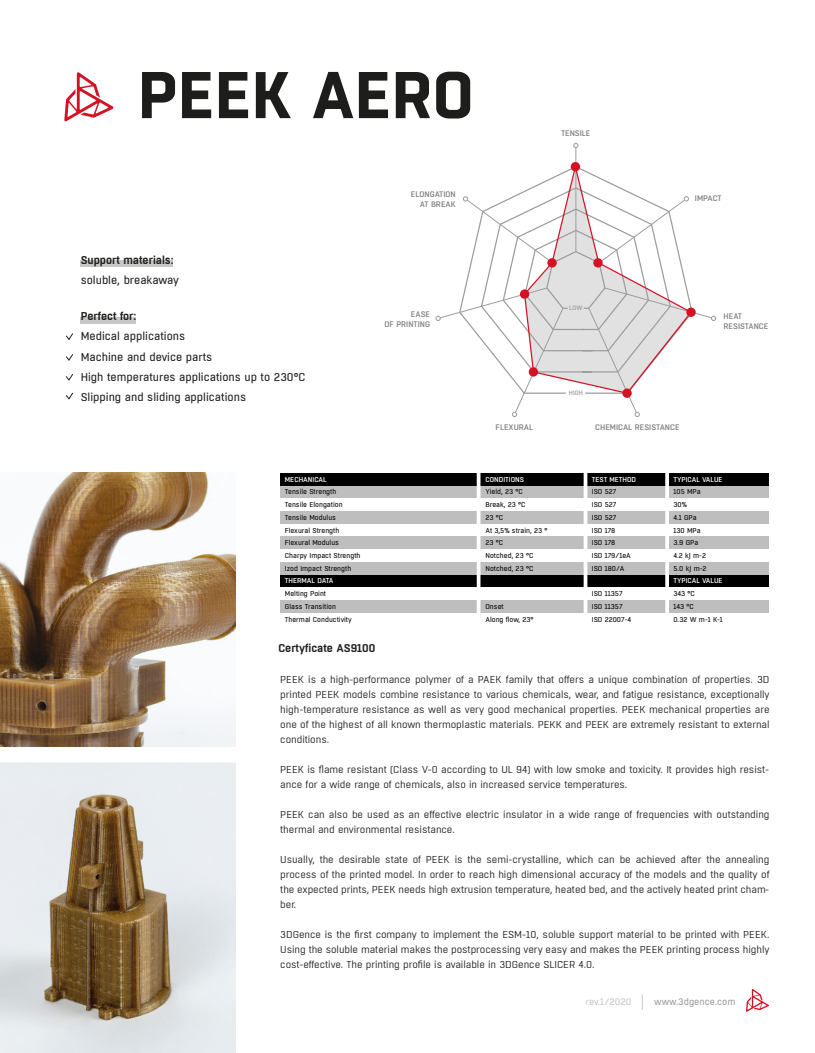
<style>
.page{position:relative;width:815px;height:1053px;background:#fff}
.page>*{position:absolute;margin:0;border:0;box-sizing:border-box;transform-origin:0 0}
.t1{font:700 65.75px "Boxed";color:#1d1d1b}
.t2{font:11.25px/20px "Boxed";color:#1d1d1b}
.t3{font:600 11.25px "Boxed";color:#1d1d1b}
.t4{font:10px/15px "Boxed";letter-spacing:-.005em;color:#1d1d1b;text-align:justify}
.t5{font:9.38px "Boxed";color:#9d9d9c}
.t6{font:9.38px "Boxed";color:#c6c6c6}
.t7{font:500 8px/9.6px "Boxed";color:#7f7f80;text-align:right}
.t8{font:7px "Boxed";color:#000}
.t9{font:500 7px "Boxed";color:#fff}
.t10{font:500 6.38px "Boxed";color:#9d9d9c}
</style>
<div class="page">
<svg style="left:746px;top:989px;width:23px;height:22px"></svg>
<svg style="left:642px;top:994px;width:1px;height:15px"></svg>
<img style="left:0;top:472px;width:236px;height:274px">
<div style="left:81px;top:317px;width:55px;height:6px;background:#c6c6c6"></div>
<svg style="left:66px;top:333px;width:7px;height:7px"></svg>
<div style="left:81px;top:260px;width:92px;height:7px;background:#c6c6c6"></div>
<svg style="left:66px;top:354px;width:7px;height:7px"></svg>
<svg style="left:66px;top:374px;width:7px;height:7px"></svg>
<svg style="left:66px;top:392px;width:7px;height:8px"></svg>
<div style="left:280px;top:473px;width:489px;height:12px;background:#000"></div>
<div style="left:280px;top:485px;width:489px;height:13px;background:#bebebe"></div>
<div style="left:280px;top:511px;width:489px;height:12px;background:#bebebe"></div>
<div style="left:280px;top:536px;width:489px;height:13px;background:#bebebe"></div>
<div style="left:280px;top:562px;width:489px;height:12px;background:#bebebe"></div>
<div style="left:280px;top:575px;width:489px;height:12px;background:#000"></div>
<div style="left:280px;top:600px;width:489px;height:13px;background:#bebebe"></div>
<hr style="left:477px;top:470px;width:3px;height:164px;background:#fff">
<hr style="left:584px;top:470px;width:3px;height:164px;background:#fff">
<hr style="left:665px;top:470px;width:4px;height:164px;background:#fff">
<svg style="left:64px;top:72px;width:49px;height:49px"></svg>
<img style="left:0;top:762px;width:235px;height:290px">
<hr style="left:576px;top:148px;width:1px;height:103px;background:#9d9d9c">
<svg style="left:574px;top:143px;width:4px;height:5px"></svg>
<svg style="left:436px;top:196px;width:280px;height:221px"></svg>
<svg style="left:686px;top:307px;width:10px;height:10px"></svg>
<div style="left:622px;top:388px;width:10px;height:10px;background:#d51224;border-radius:50%"></div>
<div style="left:520px;top:289px;width:9px;height:10px;background:#d51224;border-radius:50%"></div>
<svg style="left:523px;top:161px;width:170px;height:233px"></svg>
<h1 class="t1" style="left:138px;top:51px;width:337px">PEEK AERO</h1>
<p class="t3" style="left:81px;top:252px;width:95px">Support materials:</p>
<p class="t2" style="left:81px;top:270px;width:100px">soluble, breakaway</p>
<p class="t3" style="left:81px;top:309px;width:57px">Perfect for:</p>
<p class="t2" style="left:81px;top:327px;width:226px">Medical applications<br>Machine and device parts<br>High temperatures applications up to 230°C<br>Slipping and sliding applications</p>
<p class="t7" style="left:411px;top:190px;width:46px">ELONGATION<br>AT BREAK</p>
<p class="t7" style="left:384px;top:310px;width:47px">EASE<br>OF PRINTING</p>
<p class="t7" style="left:561px;top:129px;width:31px">TENSILE</p>
<p class="t7" style="left:695px;top:194px;width:28px">IMPACT</p>
<p class="t10" style="left:569px;top:304px;width:15px">LOW</p>
<p class="t10" style="left:569px;top:389px;width:15px">HIGH</p>
<p class="t7" style="left:496px;top:423px;width:39px">FLEXURAL</p>
<p class="t7" style="left:595px;top:423px;width:86px">CHEMICAL RESISTANCE</p>
<p class="t7" style="left:724px;top:311px;width:46px;text-align:left">HEAT<br>RESISTANCE</p>
<p class="t9" style="left:285px;top:474px;width:43px">MECHANICAL</p>
<p class="t9" style="left:485px;top:474px;width:40px">CONDITIONS</p>
<p class="t9" style="left:592px;top:474px;width:46px">TEST METHOD</p>
<p class="t9" style="left:673px;top:474px;width:51px">TYPICAL VALUE</p>
<p class="t8" style="left:285px;top:487px;width:53px">Tensile Strength</p>
<p class="t8" style="left:485px;top:487px;width:39px">Yield, 23 °C</p>
<p class="t8" style="left:592px;top:487px;width:26px">ISO 527</p>
<p class="t8" style="left:673px;top:487px;width:29px">105 MPa</p>
<p class="t8" style="left:285px;top:500px;width:59px">Tensile Elongation</p>
<p class="t8" style="left:485px;top:500px;width:42px">Break, 23 °C</p>
<p class="t8" style="left:592px;top:500px;width:26px">ISO 527</p>
<p class="t8" style="left:673px;top:500px;width:15px">30%</p>
<p class="t8" style="left:285px;top:513px;width:53px">Tensile Modulus</p>
<p class="t8" style="left:485px;top:513px;width:19px">23 °C</p>
<p class="t8" style="left:592px;top:513px;width:26px">ISO 527</p>
<p class="t8" style="left:673px;top:513px;width:25px">4.1 GPa</p>
<p class="t8" style="left:285px;top:526px;width:56px">Flexural Strength</p>
<p class="t8" style="left:485px;top:526px;width:63px">At 3,5% strain, 23 °</p>
<p class="t8" style="left:592px;top:526px;width:25px">ISO 178</p>
<p class="t8" style="left:673px;top:526px;width:29px">130 MPa</p>
<p class="t8" style="left:285px;top:538px;width:56px">Flexural Modulus</p>
<p class="t8" style="left:485px;top:538px;width:19px">23 °C</p>
<p class="t8" style="left:592px;top:538px;width:25px">ISO 178</p>
<p class="t8" style="left:673px;top:538px;width:26px">3.9 GPa</p>
<p class="t8" style="left:285px;top:551px;width:77px">Charpy Impact Strength</p>
<p class="t8" style="left:485px;top:551px;width:49px">Notched, 23 °C</p>
<p class="t8" style="left:592px;top:551px;width:41px">ISO 179/1eA</p>
<p class="t8" style="left:673px;top:551px;width:34px">4.2 kJ m-2</p>
<p class="t8" style="left:285px;top:564px;width:68px">Izod Impact Strength</p>
<p class="t8" style="left:485px;top:564px;width:49px">Notched, 23 °C</p>
<p class="t8" style="left:592px;top:564px;width:34px">ISO 180/A</p>
<p class="t8" style="left:673px;top:564px;width:35px">5.0 kJ m-2</p>
<p class="t9" style="left:285px;top:576px;width:50px">THERMAL DATA</p>
<p class="t9" style="left:673px;top:576px;width:51px">TYPICAL VALUE</p>
<p class="t8" style="left:285px;top:589px;width:43px">Melting Point</p>
<p class="t8" style="left:592px;top:589px;width:32px">ISO 11357</p>
<p class="t8" style="left:673px;top:589px;width:23px">343 °C</p>
<p class="t8" style="left:285px;top:602px;width:53px">Glass Transition</p>
<p class="t8" style="left:485px;top:602px;width:20px">Onset</p>
<p class="t8" style="left:592px;top:602px;width:32px">ISO 11357</p>
<p class="t8" style="left:673px;top:602px;width:22px">143 °C</p>
<p class="t8" style="left:285px;top:615px;width:68px">Thermal Conductivity</p>
<p class="t8" style="left:485px;top:615px;width:50px">Along flow, 23°</p>
<p class="t8" style="left:592px;top:615px;width:41px">ISO 22007-4</p>
<p class="t8" style="left:673px;top:615px;width:51px">0.32 W m-1 K-1</p>
<p class="t3" style="left:278px;top:640px;width:98px">Certyficate AS9100</p>
<p class="t4" style="left:280px;top:672px;width:491px">PEEK is a high-performance polymer of a PAEK family that offers a unique combination of properties. 3D printed PEEK models combine resistance to various chemicals, wear, and fatigue resistance, exceptionally high-temperature resistance as well as very good mechanical properties. PEEK mechanical properties are one of the highest of all known thermoplastic materials. PEKK and PEEK are extremely resistant to external conditions.</p>
<p class="t4" style="left:280px;top:762px;width:490px">PEEK is flame resistant (Class V-0 according to UL 94) with low smoke and toxicity. It provides high resist&shy;ance for a wide range of chemicals, also in increased service temperatures.</p>
<p class="t4" style="left:280px;top:807px;width:491px">PEEK can also be used as an effective electric insulator in a wide range of frequencies with outstanding thermal and environmental resistance.</p>
<p class="t4" style="left:280px;top:852px;width:491px">Usually, the desirable state of PEEK is the semi-crystalline, which can be achieved after the annealing process of the printed model. In order to reach high dimensional accuracy of the models and the quality of the expected prints, PEEK needs high extrusion temperature, heated bed, and the actively heated print cham&shy;ber.</p>
<p class="t4" style="left:280px;top:927px;width:491px">3DGence is the first company to implement the ESM-10, soluble support material to be printed with PEEK.<br>Using the soluble material makes the postprocessing very easy and makes the PEEK printing process highly cost-effective. The printing profile is available in 3DGence SLICER 4.0.</p>
<p class="t6" style="left:586px;top:995px;width:47px">rev.1/2020</p>
<p class="t5" style="left:654px;top:995px;width:83px">www.3dgence.com</p>
</div>
